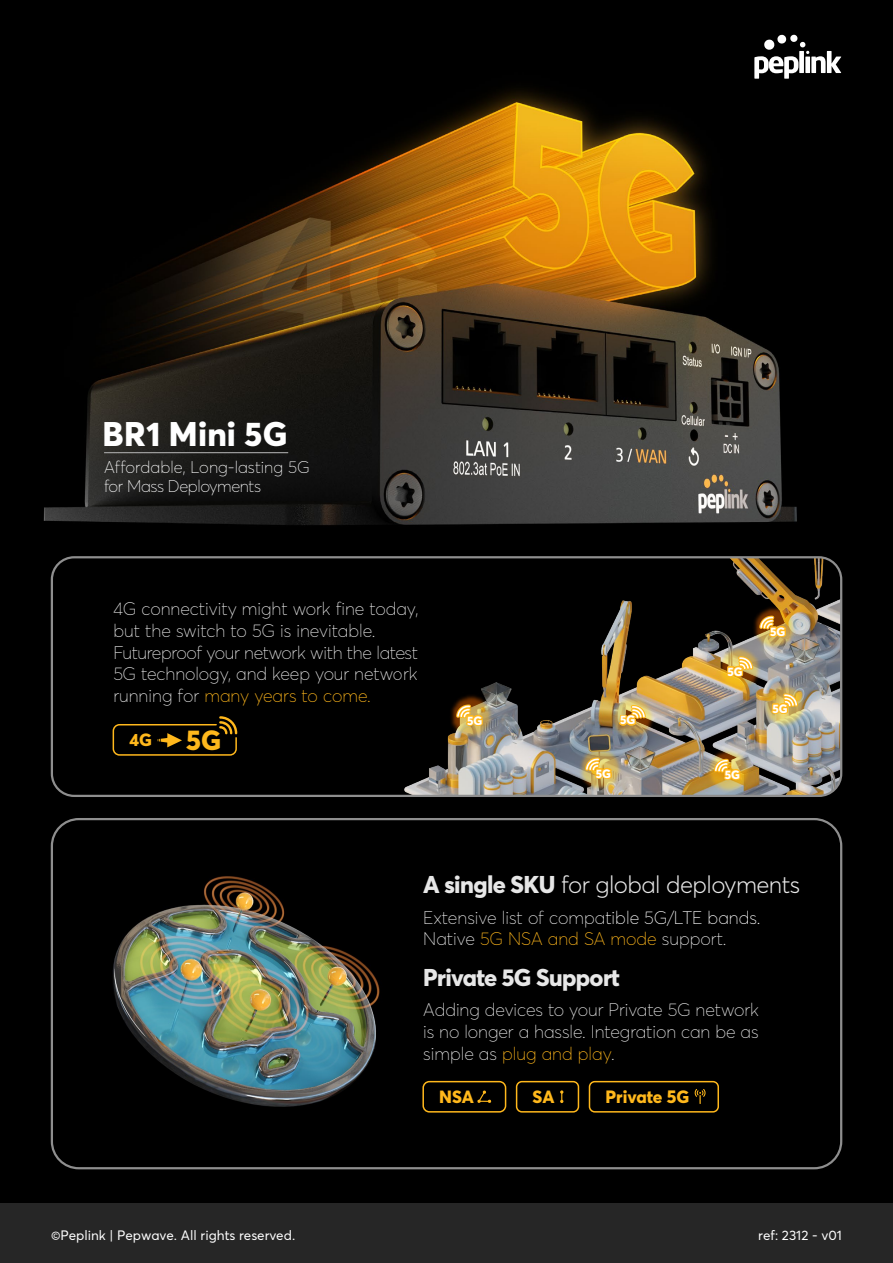
<style>
.page{position:relative;width:893px;height:1263px;background:#000}
.page>*{position:absolute;margin:0;border:0;box-sizing:border-box;transform-origin:0 0}
.t1{font:800 33.75px "Averta";letter-spacing:.005em;color:#fff}
.t2{font:300 24px "Averta";letter-spacing:-.025em;color:#e7e7e7}
.t3{font:800 24px "Averta";letter-spacing:-.025em;color:#e7e7e7}
.t4{font:100 18px/21.6px "Averta";letter-spacing:-.005em;color:#e7e7e7}
.t5{font:800 17.55px "Averta";color:#ffb81c}
.t6{font:100 16.8px/19.4px "Averta";letter-spacing:-.015em;color:#fff}
.t7{font:13.5px "Averta";color:#fff}
.t8{font:800 12px "Averta";letter-spacing:-.005em;color:#fff}
.s1{color:#ffb81c}
.s2{font-size:28.2px}
.s3{font-size:27.45px}
.s4{font-weight:800}
.s5{color:#fff}
.s6{font-size:18.3px}
</style>
<div class="page">
<img style="left:43px;top:56px;width:800px;height:706px">
<img style="left:397px;top:559px;width:423px;height:235px">
<img style="left:560px;top:645px;width:108px;height:53px">
<img style="left:801px;top:699px;width:19px;height:79px">
<img style="left:668px;top:596px;width:144px;height:145px">
<img style="left:399px;top:644px;width:144px;height:145px">
<svg style="left:455px;top:703px;width:30px;height:24px"></svg>
<img style="left:528px;top:698px;width:128px;height:96px">
<svg style="left:584px;top:756px;width:29px;height:24px"></svg>
<img style="left:820px;top:699px;width:21px;height:95px">
<img style="left:656px;top:698px;width:145px;height:96px">
<svg style="left:713px;top:757px;width:29px;height:25px"></svg>
<img style="left:702px;top:557px;width:139px;height:142px">
<svg style="left:758px;top:614px;width:30px;height:25px"></svg>
<div style="left:51px;top:556px;width:791px;height:241px;border:2px solid #8e8e8e;border-radius:22px"></div>
<div style="left:0;top:1203px;width:893px;height:60px;background:#262626"></div>
<svg style="left:754px;top:34px;width:87px;height:45px"></svg>
<img style="left:113px;top:876px;width:267px;height:231px">
<div style="left:51px;top:818px;width:791px;height:351px;border:2px solid #8e8e8e;border-radius:27px"></div>
<div style="left:516px;top:1081px;width:63px;height:31px;border:2px solid #ffb81c;border-radius:5px"></div>
<svg style="left:560px;top:1090px;width:3px;height:13px"></svg>
<div style="left:422px;top:1081px;width:84px;height:31px;border:2px solid #ffb81c;border-radius:6px"></div>
<svg style="left:477px;top:1090px;width:14px;height:13px"></svg>
<div style="left:589px;top:1081px;width:130px;height:31px;border:2px solid #ffb81c;border-radius:5px"></div>
<svg style="left:603px;top:1089px;width:102px;height:24px"></svg>
<div style="left:340px;top:719px;width:21px;height:9px;background:#000"></div>
<div style="left:113px;top:724px;width:124px;height:32px;border:2px solid #ffb81c;border-radius:6px"></div>
<svg style="left:158px;top:710px;width:85px;height:46px"></svg>
<hr style="left:104px;top:452px;width:184px;height:1px;background:#a8a8a8">
<h1 class="t1" style="left:103px;top:412px;width:186px">BR1 Mini 5G</h1>
<p class="t6" style="left:104px;top:457px;width:207px">Affordable, Long-lasting 5G for Mass Deployments</p>
<p class="t4" style="left:113px;top:598px;width:307px">4G connectivity might work fine today, but the switch to 5G is inevitable.<br>Futureproof your network with the latest 5G technology, and keep your network running for <span class="s1">many years to come.</span></p>
<p class="t5" style="left:129px;top:729px;width:93px">4G <span class="s2">5</span><span class="s3">G</span></p>
<p class="t8" style="left:467px;top:713px;width:17px">5G</p>
<p class="t8" style="left:620px;top:712px;width:17px">5G</p>
<p class="t8" style="left:727px;top:664px;width:17px">5G</p>
<p class="t8" style="left:596px;top:766px;width:17px">5G</p>
<p class="t8" style="left:725px;top:767px;width:17px">5G</p>
<p class="t8" style="left:770px;top:624px;width:17px">5G</p>
<p class="t8" style="left:772px;top:701px;width:17px">5G</p>
<h2 class="t2" style="left:423px;top:870px;width:379px"><span class="s4">A single SKU</span> for global deployments</h2>
<p class="t4" style="left:423px;top:906px;width:339px">Extensive list of compa<span class="s5">tible 5G/LTE bands.<br></span>Native <span class="s1">5G NSA and SA mode</span> support.</p>
<h2 class="t3" style="left:423px;top:962px;width:198px">Private 5G Support</h2>
<p class="t4" style="left:423px;top:999px;width:337px;text-align:justify">Adding devices to your Private 5G network is no longer a hassle. Integration can be as simple as <span class="s1">plug and play</span>.</p>
<p class="t5" style="left:439px;top:1085px;width:36px">NSA</p>
<p class="t5" style="left:533px;top:1085px;width:23px">SA</p>
<p class="t5" style="left:606px;top:1085px;width:85px">Private <span class="s6">5</span>G</p>
<p class="t7" style="left:51px;top:1226px;width:246px">©Peplink | Pepwave. All rights reserved.</p>
<p class="t7" style="left:758px;top:1226px;width:85px">ref: 2312 - v01</p>
</div>
